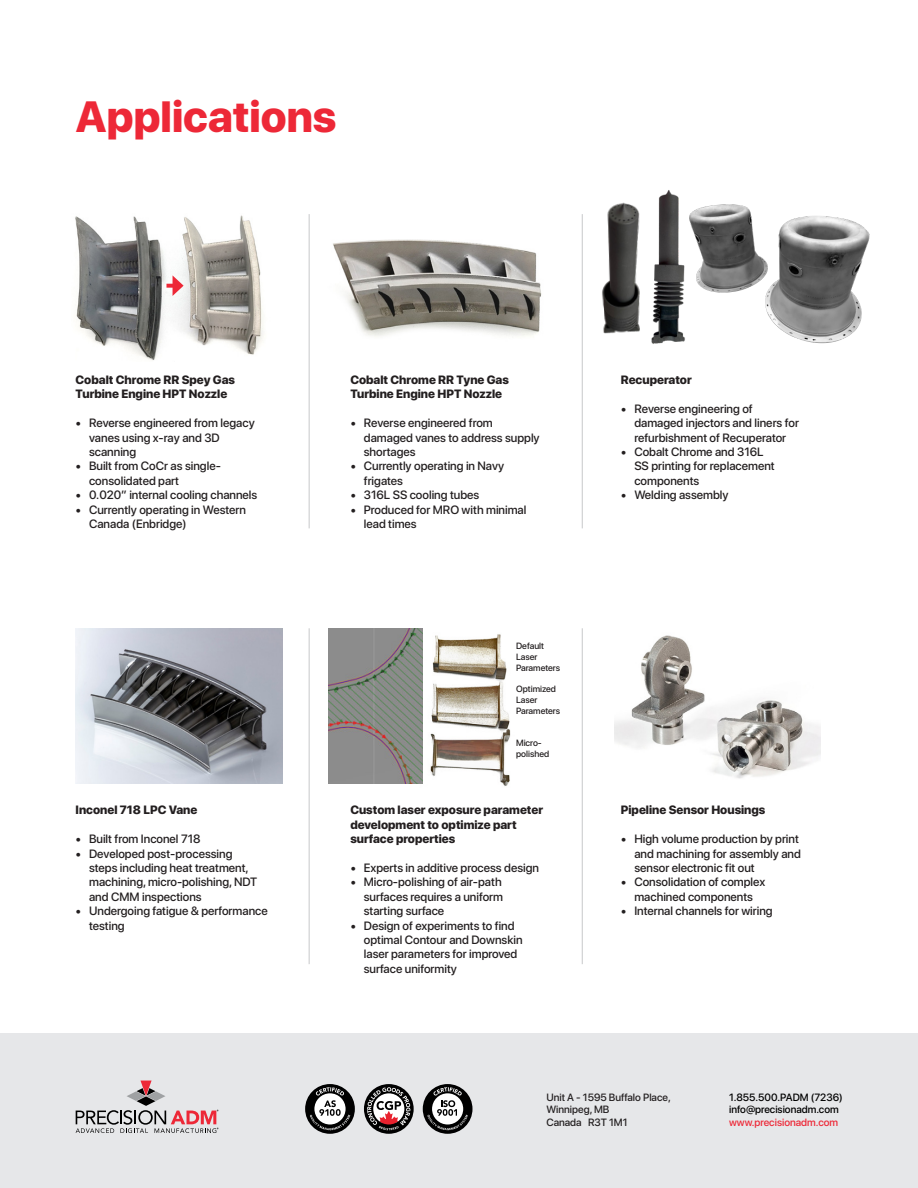
<style>
.page{position:relative;width:918px;height:1188px;background:#fff}
.page>*{position:absolute;margin:0;border:0;box-sizing:border-box;transform-origin:0 0}
.t1{font:800 43.5px "SF Pro Display";color:#ed2837}
.t2{font:500 12px/14.4px "SF Pro Display";color:#231f20}
.t3{font:800 12px/14.4px "SF Pro Display";color:#231f20}
.t4{font:500 10.5px "SF Pro Display";color:#231f20}
.t5{font:500 10.5px "SF Pro Display";color:#000}
.t6{font:500 10.5px "SF Pro Display";color:#ed2837}
.t7{font:500 9px/10.8px "SF Pro Display";color:#231f20}
</style>
<div class="page">
<div style="left:0;top:1033px;width:918px;height:155px;background:#e6e7e9"></div>
<svg style="left:305px;top:1084px;width:50px;height:50px"></svg>
<svg style="left:310px;top:1087px;width:40px;height:43px;background:#7d7d7d"></svg>
<svg style="left:364px;top:1084px;width:50px;height:50px"></svg>
<div style="left:423px;top:1084px;width:49px;height:50px;background:#000;border-radius:50%"></div>
<svg style="left:428px;top:1087px;width:40px;height:43px"></svg>
<img style="left:75px;top:215px;width:188px;height:145px">
<svg style="left:166px;top:284px;width:7px;height:4px"></svg>
<svg style="left:173px;top:275px;width:11px;height:21px"></svg>
<img style="left:333px;top:239px;width:209px;height:98px">
<hr style="left:309px;top:214px;width:1px;height:314px;background:#c7c8ca">
<hr style="left:309px;top:628px;width:1px;height:336px;background:#c7c8ca">
<hr style="left:582px;top:214px;width:1px;height:314px;background:#c7c8ca">
<hr style="left:582px;top:628px;width:1px;height:336px;background:#c7c8ca">
<img style="left:422px;top:628px;width:89px;height:158px">
<svg style="left:76px;top:1081px;width:142px;height:52px"></svg>
<img style="left:328px;top:628px;width:94px;height:156px">
<img style="left:76px;top:628px;width:206px;height:156px">
<img style="left:689px;top:205px;width:181px;height:139px">
<img style="left:602px;top:202px;width:38px;height:132px">
<img style="left:651px;top:190px;width:34px;height:154px">
<img style="left:615px;top:635px;width:205px;height:144px">
<p class="t1" style="left:76px;top:85px;width:262px">Applications</p>
<p class="t3" style="left:76px;top:372px;width:161px">Cobalt Chrome RR Spey Gas<br>Turbine Engine HPT Nozzle</p>
<p class="t2" style="left:89px;top:415px;width:167px;text-indent:-14px">• Reverse engineered from legacy vanes using x-ray and 3D scanning</p>
<p class="t2" style="left:89px;top:458px;width:133px;text-indent:-14px">• Built from CoCr as single&shy;consolidated part</p>
<p class="t2" style="left:76px;top:487px;width:183px">• 0.020” internal cooling channels</p>
<p class="t2" style="left:89px;top:501px;width:159px;text-indent:-14px">• Currently operating in Western<br>Canada (Enbridge)</p>
<p class="t3" style="left:76px;top:802px;width:123px">Inconel 718 LPC Vane</p>
<p class="t2" style="left:76px;top:831px;width:127px">• Built from Inconel 718</p>
<p class="t2" style="left:89px;top:845px;width:170px;text-indent:-14px">• Developed post-processing steps including heat treatment, machining, micro-polishing, NDT and CMM inspections</p>
<p class="t2" style="left:89px;top:903px;width:180px;text-indent:-14px">• Undergoing fatigue &amp; performance testing</p>
<p class="t3" style="left:350px;top:372px;width:160px">Cobalt Chrome RR Tyne Gas<br>Turbine Engine HPT Nozzle</p>
<p class="t2" style="left:364px;top:415px;width:177px;text-indent:-14px">• Reverse engineered from damaged vanes to address supply shortages</p>
<p class="t2" style="left:364px;top:458px;width:142px;text-indent:-14px">• Currently operating in Navy frigates</p>
<p class="t2" style="left:350px;top:487px;width:131px">• 316L SS cooling tubes</p>
<p class="t2" style="left:364px;top:501px;width:164px;text-indent:-14px">• Produced for MRO with minimal lead times</p>
<p class="t7" style="left:516px;top:640px;width:46px">Default<br>Laser<br>Parameters</p>
<p class="t7" style="left:516px;top:683px;width:46px">Optimized<br>Laser<br>Parameters</p>
<p class="t7" style="left:516px;top:737px;width:35px">Micro&shy;polished</p>
<p class="t3" style="left:350px;top:802px;width:194px">Custom laser exposure parameter development to optimize part surface properties</p>
<p class="t2" style="left:350px;top:860px;width:190px">• Experts in additive process design</p>
<p class="t2" style="left:364px;top:874px;width:141px;text-align:justify;text-indent:-14px">• Micro-polishing of air-path surfaces requires a uniform starting surface</p>
<p class="t2" style="left:364px;top:917px;width:160px;text-indent:-14px">• Design of experiments to find optimal Contour and Downskin laser parameters for improved surface uniformity</p>
<p class="t3" style="left:621px;top:372px;width:72px">Recuperator</p>
<p class="t2" style="left:634px;top:401px;width:166px;text-indent:-14px">• Reverse engineering of damaged injectors and liners for refurbishment of Recuperator</p>
<p class="t2" style="left:634px;top:444px;width:142px;text-indent:-14px">• Cobalt Chrome and 316L<br>SS printing for replacement components</p>
<p class="t2" style="left:621px;top:487px;width:109px">• Welding assembly</p>
<p class="t3" style="left:621px;top:802px;width:146px">Pipeline Sensor Housings</p>
<p class="t2" style="left:634px;top:831px;width:168px;text-indent:-14px">• High volume production by print and machining for assembly and sensor electronic fit out</p>
<p class="t2" style="left:621px;top:874px;width:146px;text-align:center">• Consolidation of complex machined components</p>
<p class="t2" style="left:621px;top:903px;width:153px">• Internal channels for wiring</p>
<p class="t4" style="left:546px;top:1089px;width:126px">Unit A - 1595 Buffalo Place,</p>
<p class="t4" style="left:546px;top:1102px;width:64px">Winnipeg, MB</p>
<p class="t4" style="left:546px;top:1115px;width:83px">Canada R3T 1M1</p>
<p class="t5" style="left:729px;top:1089px;width:115px">1.855.500.PADM (7236)</p>
<p class="t5" style="left:729px;top:1102px;width:111px">info@precisionadm.com</p>
<p class="t6" style="left:729px;top:1115px;width:111px">www.precisionadm.com</p>
</div>
